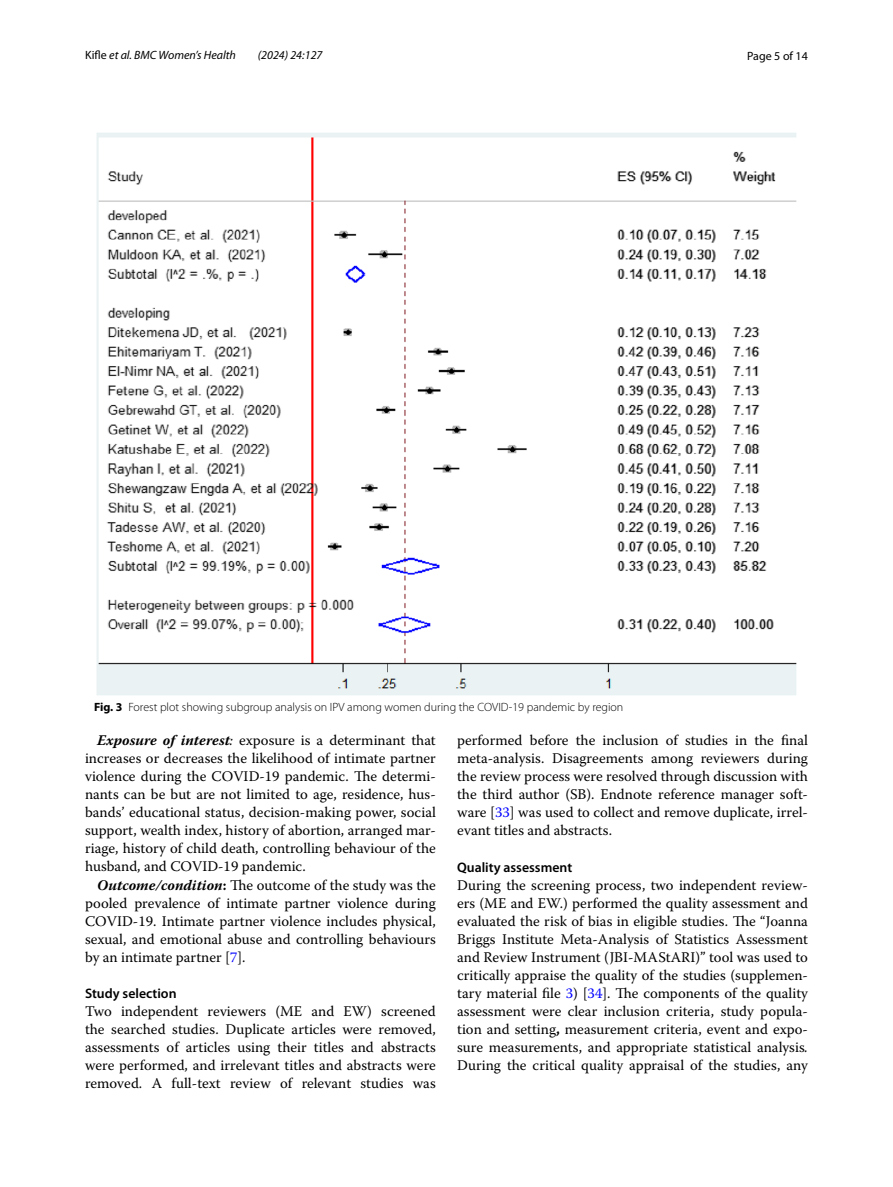
<style>
.page{position:relative;width:893px;height:1187px;background:#fff}
.page>*{position:absolute;margin:0;border:0;box-sizing:border-box;transform-origin:0 0}
.t1{font:14.7px/18px "Warnock Pro";color:#000;text-align:justify}
.t2{font:600 13.8px "Myriad Pro";color:#000}
.t3{font:300 12px "Myriad Pro";color:#000}
.t4{font:italic 12px "Myriad Pro";color:#000}
.t5{font:12px "Myriad Pro";color:#000}
.s1{font-style:normal}
.s2{font-weight:700}
.s3{font-weight:700;font-style:italic}
.s4{font-style:italic}
.s5{color:#00f}
</style>
<div class="page">
<img style="left:96px;top:133px;width:701px;height:562px">
<p class="t4" style="left:85px;top:48px;width:152px"><span class="s1">Kifle</span> et al. BMC Women’s Health</p>
<p class="t4" style="left:258px;top:48px;width:66px">(2024) 24:127</p>
<p class="t5" style="left:747px;top:48px;width:62px">Page 5 of 14</p>
<p class="t3" style="left:94px;top:700px;width:531px"><span class="s2">Fig. 3</span> Forest plot showing subgroup analysis on IPV among women during the COVID-19 pandemic by region</p>
<p class="t1" style="left:85px;top:731px;width:352px;text-indent:12px"><span class="s3">Exposure of interest</span><span class="s4">:</span> exposure is a determinant that increases or decreases the likelihood of intimate partner violence during the COVID-19 pandemic. The determi&shy;nants can be but are not limited to age, residence, hus&shy;bands’ educational status, decision-making power, social support, wealth index, history of abortion, arranged mar&shy;riage, history of child death, controlling behaviour of the husband, and COVID-19 pandemic.</p>
<p class="t1" style="left:85px;top:875px;width:352px;text-indent:12px"><span class="s3">Outcome/condition</span><span class="s2">:</span> The outcome of the study was the pooled prevalence of intimate partner violence during COVID-19. Intimate partner violence includes physical, sexual, and emotional abuse and controlling behaviours by an intimate partner [<span class="s5">7</span>].</p>
<p class="t2" style="left:85px;top:984px;width:93px">Study selection</p>
<p class="t1" style="left:85px;top:1001px;width:352px">Two independent reviewers (ME and EW) screened the searched studies. Duplicate articles were removed, assessments of articles using their titles and abstracts were performed, and irrelevant titles and abstracts were removed. A full-text review of relevant studies was</p>
<p class="t1" style="left:457px;top:731px;width:352px">performed before the inclusion of studies in the final meta-analysis. Disagreements among reviewers during the review process were resolved through discussion with the third author (SB). Endnote reference manager soft&shy;ware [<span class="s5">33</span>] was used to collect and remove duplicate, irrel&shy;evant titles and abstracts.</p>
<p class="t2" style="left:457px;top:858px;width:117px">Quality assessment</p>
<p class="t1" style="left:457px;top:875px;width:352px">During the screening process, two independent review&shy;ers (ME and EW.) performed the quality assessment and evaluated the risk of bias in eligible studies. The “Joanna Briggs Institute Meta-Analysis of Statistics Assessment and Review Instrument (JBI-MAStARI)” tool was used to critically appraise the quality of the studies (supplemen&shy;tary material file <span class="s5">3</span>) [<span class="s5">34</span>]. The components of the quality assessment were clear inclusion criteria, study popula&shy;tion and setting<span class="s2">,</span> measurement criteria, event and expo&shy;sure measurements, and appropriate statistical analysis<span class="s4">.<br></span>During the critical quality appraisal of the studies, any</p>
</div>
